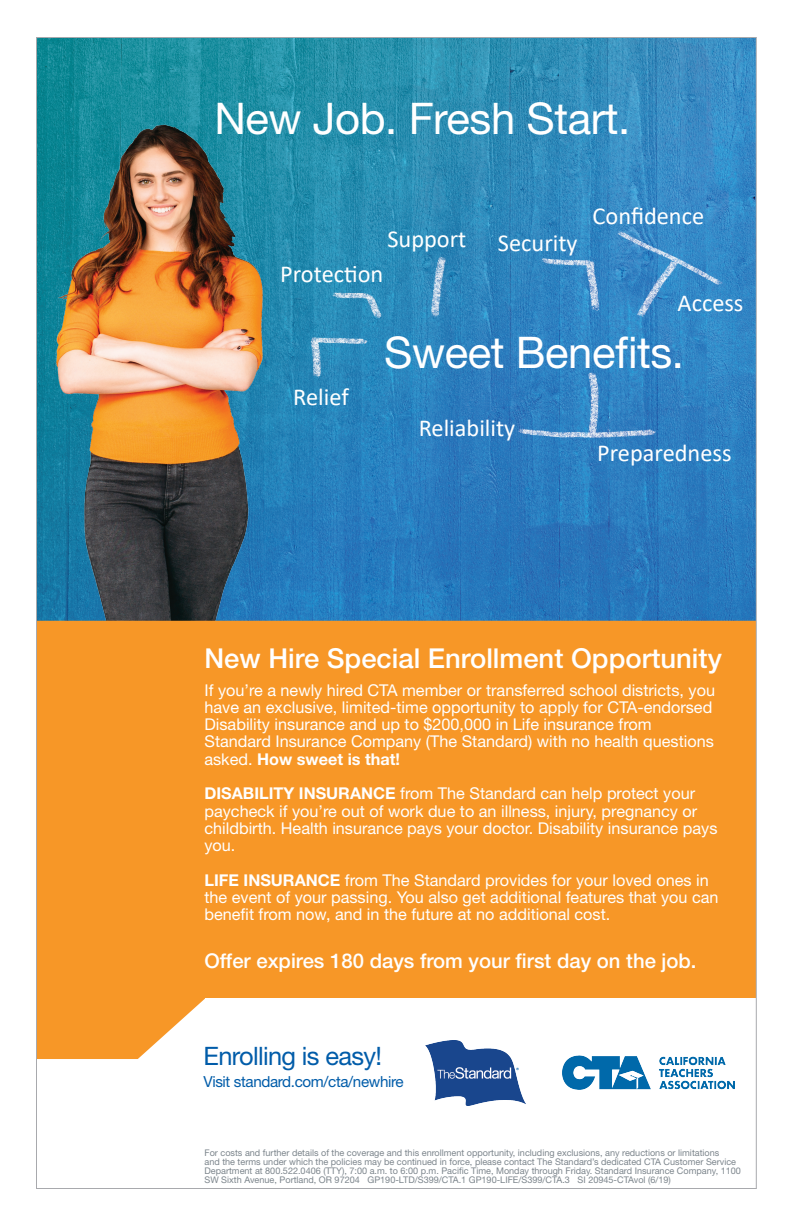
<style>
.page{position:relative;width:792px;height:1224px;background:#fff}
.page>*{position:absolute;margin:0;border:0;box-sizing:border-box;transform-origin:0 0}
.t1{font:43.7px "Helvetica Neue LT Std";letter-spacing:-.01em;color:#fff}
.t2{font:500 27.4px "Helvetica Neue LT Std";color:#fff}
.t3{font:25.4px "Helvetica Neue LT Std";letter-spacing:-.025em;color:#015ca9}
.t4{font:24.4px "Calibri";color:#fff}
.t5{font:500 20.3px "Helvetica Neue LT Std";color:#fff}
.t6{font:16.3px/17.3px "Helvetica Neue LT Std";color:#fff}
.t7{font:15.2px "Helvetica Neue LT Std";letter-spacing:-.025em;color:#015ca9}
.t8{font:9.1px/9.1px "Helvetica Neue LT Std";color:#7c858c}
.s1{font-weight:700}
</style>
<div class="page">
<img style="left:38px;top:39px;width:717px;height:582px">
<img style="left:45px;top:75px;width:303px;height:546px">
<div style="left:38px;top:621px;width:717px;height:438px;background:#f79727"></div>
<div style="left:206px;top:998px;width:550px;height:103px;background:#fff"></div>
<svg style="left:94px;top:998px;width:112px;height:61px"></svg>
<img style="left:425px;top:1040px;width:310px;height:66px">
<p class="t1" style="left:215px;top:92px;width:417px">New Job. Fresh Start.</p>
<p class="t4" style="left:387px;top:222px;width:81px">Support</p>
<p class="t4" style="left:498px;top:226px;width:81px">Security</p>
<p class="t4" style="left:280px;top:257px;width:105px">Protection</p>
<p class="t4" style="left:593px;top:199px;width:113px">Confidence</p>
<p class="t4" style="left:678px;top:286px;width:67px">Access</p>
<p class="t4" style="left:293px;top:379px;width:57px">Relief</p>
<p class="t1" style="left:384px;top:326px;width:301px">Sweet Benefits.</p>
<p class="t4" style="left:419px;top:411px;width:98px">Reliability</p>
<p class="t4" style="left:597px;top:436px;width:136px">Preparedness</p>
<p class="t2" style="left:204px;top:642px;width:519px">New Hire Special Enrollment Opportunity</p>
<p class="t6" style="left:204px;top:681px;width:512px">If you’re a newly hired CTA member or transferred school districts, you have an exclusive, limited-time opportunity to apply for CTA-endorsed Disability insurance and up to $200,000 in Life insurance from Standard Insurance Company (The Standard) with no health questions asked. <span class="s1">How sweet is that!</span></p>
<p class="t6" style="left:204px;top:785px;width:514px"><span class="s1">DISABILITY INSURANCE</span> from The Standard can help protect your paycheck if you’re out of work due to an illness, injury, pregnancy or childbirth. Health insurance pays your doctor. Disability insurance pays you.</p>
<p class="t6" style="left:204px;top:871px;width:516px"><span class="s1">LIFE INSURANCE</span> from The Standard provides for your loved ones in the event of your passing. You also get additional features that you can benefit from now, and in the future at no additional cost.</p>
<p class="t5" style="left:204px;top:949px;width:494px">Offer expires 180 days from your first day on the job.</p>
<p class="t3" style="left:203px;top:1041px;width:180px">Enrolling is easy!</p>
<p class="t7" style="left:203px;top:1072px;width:202px">Visit standard.com/cta/newhire</p>
<p class="t8" style="left:204px;top:1148px;width:538px">For costs and further details of the coverage and this enrollment opportunity, including exclusions, any reductions or limitations<br>and the terms under which the policies may be continued in force, please contact The Standard’s dedicated CTA Customer Service Department at 800.522.0406 (TTY), 7:00 a.m. to 6:00 p.m. Pacific Time, Monday through Friday. Standard Insurance Company, 1100<br>SW Sixth Avenue, Portland, OR 97204 GP190-LTD/S399/CTA.1 GP190-LIFE/S399/CTA.3 SI 20945-CTAvol (6/19)</p>
</div>
